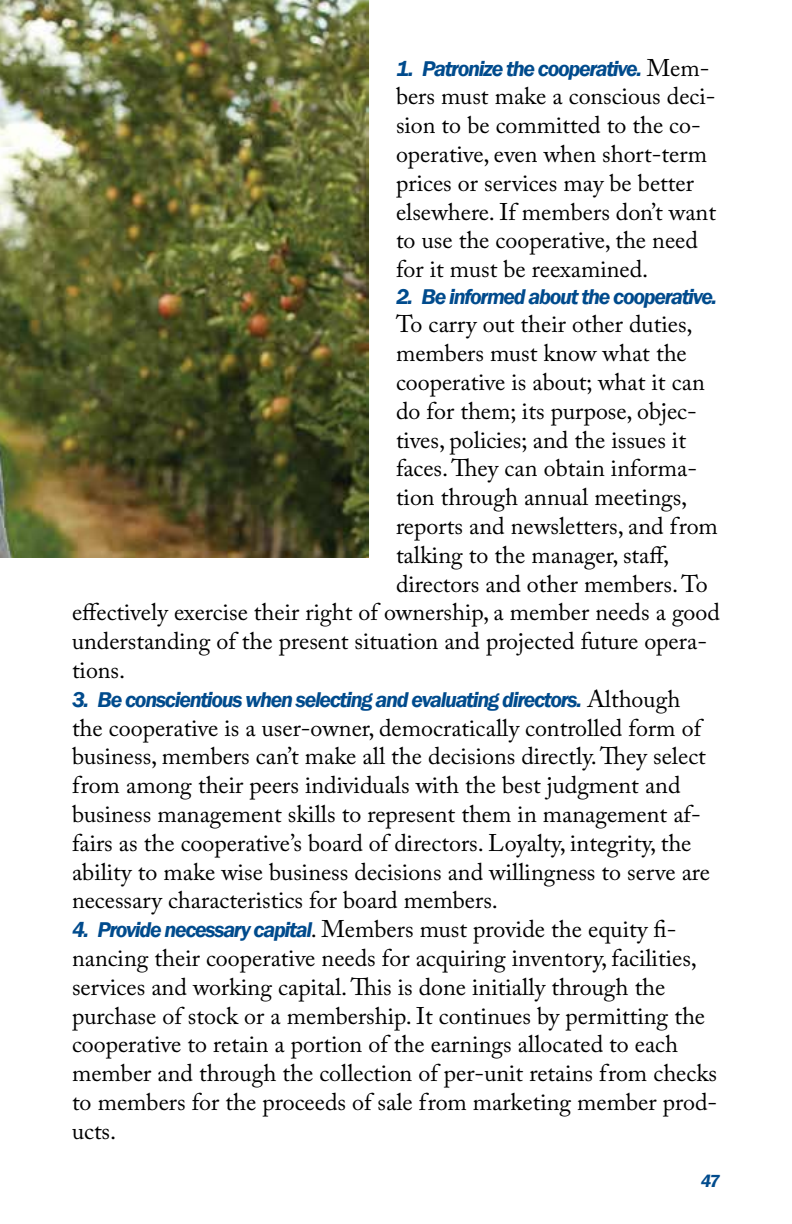
<style>
.page{position:relative;width:792px;height:1224px;background:#fff}
.page>*{position:absolute;margin:0;border:0;box-sizing:border-box;transform-origin:0 0}
.t1{font:24px/28.8px "Adobe Caslon Pro";color:#000}
.t2{font:italic 600 22px "Franklin Gothic";letter-spacing:-.06em;color:#004b8d}
.t3{font:italic 600 18px "Franklin Gothic";color:#004b8d}
.s1{font-family:"Adobe Caslon Pro";font-weight:400;font-style:normal;font-size:24px;color:#000}
.s2{font-family:"Franklin Gothic";font-weight:600;font-style:italic;font-size:22px;color:#004b8d}
</style>
<div class="page">
<img style="left:0;top:0;width:368px;height:558px">
<p class="t2" style="left:396px;top:54px;width:315px">1. Patronize the cooperative. <span class="s1">Mem-</span></p>
<p class="t1" style="left:396px;top:82px;width:322px">bers must make a conscious deci&shy;sion to be committed to the co&shy;operative, even when short-term prices or services may be better elsewhere. If members don’t want to use the cooperative, the need for it must be reexamined.</p>
<p class="t2" style="left:396px;top:282px;width:323px">2. Be informed about the cooperative.</p>
<p class="t1" style="left:396px;top:310px;width:298px">To carry out their other duties,</p>
<p class="t1" style="left:396px;top:339px;width:292px">members must know what the</p>
<p class="t1" style="left:396px;top:367px;width:310px">cooperative is about; what it can</p>
<p class="t1" style="left:396px;top:396px;width:302px">do for them; its purpose, objec-</p>
<p class="t1" style="left:396px;top:425px;width:292px">tives, policies; and the issues it</p>
<p class="t1" style="left:396px;top:454px;width:303px">faces. They can obtain informa-</p>
<p class="t1" style="left:396px;top:483px;width:293px">tion through annual meetings,</p>
<p class="t1" style="left:396px;top:511px;width:323px">reports and newsletters, and from</p>
<p class="t1" style="left:396px;top:540px;width:275px">talking to the manager, staff,</p>
<p class="t1" style="left:396px;top:569px;width:313px">directors and other members. To</p>
<p class="t1" style="left:72px;top:598px;width:650px">effectively exercise their right of ownership, a member needs a good</p>
<p class="t1" style="left:72px;top:627px;width:637px">understanding of the present situation and projected future opera-</p>
<p class="t1" style="left:72px;top:655px;width:55px">tions.</p>
<p class="t2" style="left:72px;top:685px;width:610px">3. Be conscientious when selecting and evaluating directors. <span class="s1">Although</span></p>
<p class="t1" style="left:72px;top:713px;width:640px">the cooperative is a user-owner, democratically controlled form of business, members can’t make all the decisions directly. They select from among their peers individuals with the best judgment and business management skills to represent them in management af&shy;fairs as the cooperative’s board of directors. Loyalty, integrity, the ability to make wise business decisions and willingness to serve are necessary characteristics for board members.</p>
<p class="t1" style="left:72px;top:915px;width:647px"><span class="s2">4. Provide necessary capital</span>. Members must provide the equity fi&shy;nancing their cooperative needs for acquiring inventory, facilities, services and working capital. This is done initially through the purchase of stock or a membership. It continues by permitting the cooperative to retain a portion of the earnings allocated to each member and through the collection of per-unit retains from checks to members for the proceeds of sale from marketing member prod&shy;ucts.</p>
<p class="t3" style="left:701px;top:1169px;width:21px">47</p>
</div>
